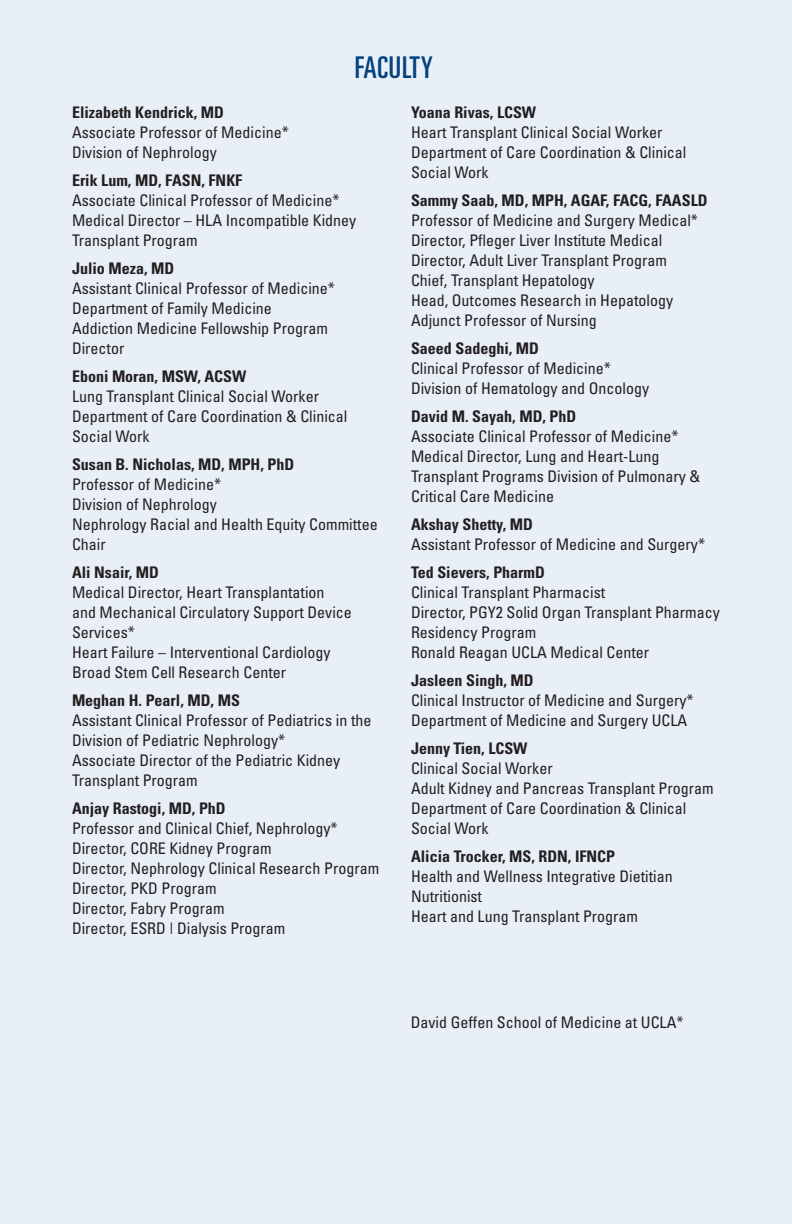
<style>
.page{position:relative;width:792px;height:1224px;background:#e9eff7}
.page>*{position:absolute;margin:0;border:0;box-sizing:border-box;transform-origin:0 0}
.t1{font:ultra-condensed 30px "Univers";letter-spacing:.03em;color:#04427f}
.faculty_info{font:condensed 16px/20px "Univers";color:#231f20}
.faculty_names{font:700 condensed 16px "Univers";color:#231f20}
.faculty_names-2{font:condensed 16px "Univers";color:#231f20}
</style>
<div class="page">
<p class="t1" style="left:355px;top:50px;width:80px">FACULTY</p>
<p class="faculty_names" style="left:72px;top:103px;width:154px">Elizabeth Kendrick, MD</p>
<p class="faculty_info" style="left:72px;top:122px;width:218px">Associate Professor of Medicine*</p>
<p class="faculty_info" style="left:72px;top:142px;width:146px">Division of Nephrology</p>
<p class="faculty_names" style="left:72px;top:171px;width:172px">Erik Lum, MD, FASN, FNKF</p>
<p class="faculty_info" style="left:72px;top:190px;width:269px">Associate Clinical Professor of Medicine*</p>
<p class="faculty_info" style="left:72px;top:210px;width:286px">Medical Director – HLA Incompatible Kidney<br>Transplant Program</p>
<p class="faculty_names" style="left:72px;top:259px;width:104px">Julio Meza, MD</p>
<p class="faculty_info" style="left:72px;top:278px;width:265px">Assistant Clinical Professor of Medicine*</p>
<p class="faculty_info" style="left:72px;top:298px;width:201px">Department of Family Medicine</p>
<p class="faculty_info" style="left:72px;top:318px;width:257px">Addiction Medicine Fellowship Program<br>Director</p>
<p class="faculty_names" style="left:72px;top:367px;width:176px">Eboni Moran, MSW, ACSW</p>
<p class="faculty_info" style="left:72px;top:386px;width:249px">Lung Transplant Clinical Social Worker</p>
<p class="faculty_info" style="left:72px;top:406px;width:277px">Department of Care Coordination &amp; Clinical<br>Social Work</p>
<p class="faculty_names" style="left:72px;top:455px;width:224px">Susan B. Nicholas, MD, MPH, PhD</p>
<p class="faculty_info" style="left:72px;top:474px;width:151px">Professor of Medicine*</p>
<p class="faculty_info" style="left:72px;top:494px;width:146px">Division of Nephrology</p>
<p class="faculty_info" style="left:72px;top:514px;width:307px">Nephrology Racial and Health Equity Committee<br>Chair</p>
<p class="faculty_names" style="left:72px;top:563px;width:89px">Ali Nsair, MD</p>
<p class="faculty_info" style="left:72px;top:582px;width:281px">Medical Director, Heart Transplantation and Mechanical Circulatory Support Device<br>Services*</p>
<p class="faculty_info" style="left:72px;top:642px;width:260px">Heart Failure – Interventional Cardiology</p>
<p class="faculty_info" style="left:72px;top:662px;width:216px">Broad Stem Cell Research Center</p>
<p class="faculty_names" style="left:72px;top:691px;width:169px">Meghan H. Pearl, MD, MS</p>
<p class="faculty_info" style="left:72px;top:710px;width:301px">Assistant Clinical Professor of Pediatrics in the<br>Division of Pediatric Nephrology*</p>
<p class="faculty_info" style="left:72px;top:750px;width:270px">Associate Director of the Pediatric Kidney<br>Transplant Program</p>
<p class="faculty_names" style="left:72px;top:799px;width:155px">Anjay Rastogi, MD, PhD</p>
<p class="faculty_info" style="left:72px;top:818px;width:267px">Professor and Clinical Chief, Nephrology*</p>
<p class="faculty_info" style="left:72px;top:838px;width:201px">Director, CORE Kidney Program</p>
<p class="faculty_info" style="left:72px;top:858px;width:309px">Director, Nephrology Clinical Research Program</p>
<p class="faculty_info" style="left:72px;top:878px;width:146px">Director, PKD Program</p>
<p class="faculty_info" style="left:72px;top:898px;width:154px">Director, Fabry Program</p>
<p class="faculty_info" style="left:72px;top:918px;width:215px">Director, ESRD | Dialysis Program</p>
<p class="faculty_names" style="left:411px;top:103px;width:127px">Yoana Rivas, LCSW</p>
<p class="faculty_info" style="left:411px;top:122px;width:253px">Heart Transplant Clinical Social Worker</p>
<p class="faculty_info" style="left:411px;top:142px;width:277px">Department of Care Coordination &amp; Clinical<br>Social Work</p>
<p class="faculty_names" style="left:411px;top:191px;width:298px">Sammy Saab, MD, MPH, AGAF, FACG, FAASLD</p>
<p class="faculty_info" style="left:411px;top:210px;width:289px">Professor of Medicine and Surgery Medical*</p>
<p class="faculty_info" style="left:411px;top:230px;width:253px">Director, Pfleger Liver Institute Medical</p>
<p class="faculty_info" style="left:411px;top:250px;width:258px">Director, Adult Liver Transplant Program</p>
<p class="faculty_info" style="left:411px;top:270px;width:185px">Chief, Transplant Hepatology</p>
<p class="faculty_info" style="left:411px;top:290px;width:264px">Head, Outcomes Research in Hepatology</p>
<p class="faculty_info" style="left:411px;top:310px;width:187px">Adjunct Professor of Nursing</p>
<p class="faculty_names" style="left:411px;top:339px;width:129px">Saeed Sadeghi, MD</p>
<p class="faculty_info" style="left:411px;top:358px;width:201px">Clinical Professor of Medicine*</p>
<p class="faculty_info" style="left:411px;top:378px;width:240px">Division of Hematology and Oncology</p>
<p class="faculty_names" style="left:411px;top:407px;width:167px">David M. Sayah, MD, PhD</p>
<p class="faculty_info" style="left:411px;top:426px;width:269px">Associate Clinical Professor of Medicine*</p>
<p class="faculty_info" style="left:411px;top:446px;width:291px">Medical Director, Lung and Heart-Lung<br>Transplant Programs Division of Pulmonary &amp;<br>Critical Care Medicine</p>
<p class="faculty_names" style="left:411px;top:515px;width:124px">Akshay Shetty, MD</p>
<p class="faculty_info" style="left:411px;top:534px;width:296px">Assistant Professor of Medicine and Surgery*</p>
<p class="faculty_names" style="left:411px;top:563px;width:135px">Ted Sievers, PharmD</p>
<p class="faculty_info" style="left:411px;top:582px;width:196px">Clinical Transplant Pharmacist</p>
<p class="faculty_info" style="left:411px;top:602px;width:310px">Director, PGY2 Solid Organ Transplant Pharmacy<br>Residency Program</p>
<p class="faculty_info" style="left:411px;top:642px;width:240px">Ronald Reagan UCLA Medical Center</p>
<p class="faculty_names" style="left:411px;top:671px;width:124px">Jasleen Singh, MD</p>
<p class="faculty_info" style="left:411px;top:690px;width:284px">Clinical Instructor of Medicine and Surgery*</p>
<p class="faculty_info" style="left:411px;top:710px;width:278px">Department of Medicine and Surgery UCLA</p>
<p class="faculty_names" style="left:411px;top:739px;width:118px">Jenny Tien, LCSW</p>
<p class="faculty_info" style="left:411px;top:758px;width:143px">Clinical Social Worker</p>
<p class="faculty_info" style="left:411px;top:778px;width:304px">Adult Kidney and Pancreas Transplant Program</p>
<p class="faculty_info" style="left:411px;top:798px;width:277px">Department of Care Coordination &amp; Clinical<br>Social Work</p>
<p class="faculty_names" style="left:411px;top:847px;width:206px">Alicia Trocker, MS, RDN, IFNCP</p>
<p class="faculty_info" style="left:411px;top:866px;width:263px">Health and Wellness Integrative Dietitian<br>Nutritionist</p>
<p class="faculty_info" style="left:411px;top:906px;width:229px">Heart and Lung Transplant Program</p>
<p class="faculty_names-2" style="left:411px;top:1012px;width:274px">David Geffen School of Medicine at UCLA*</p>
</div>
